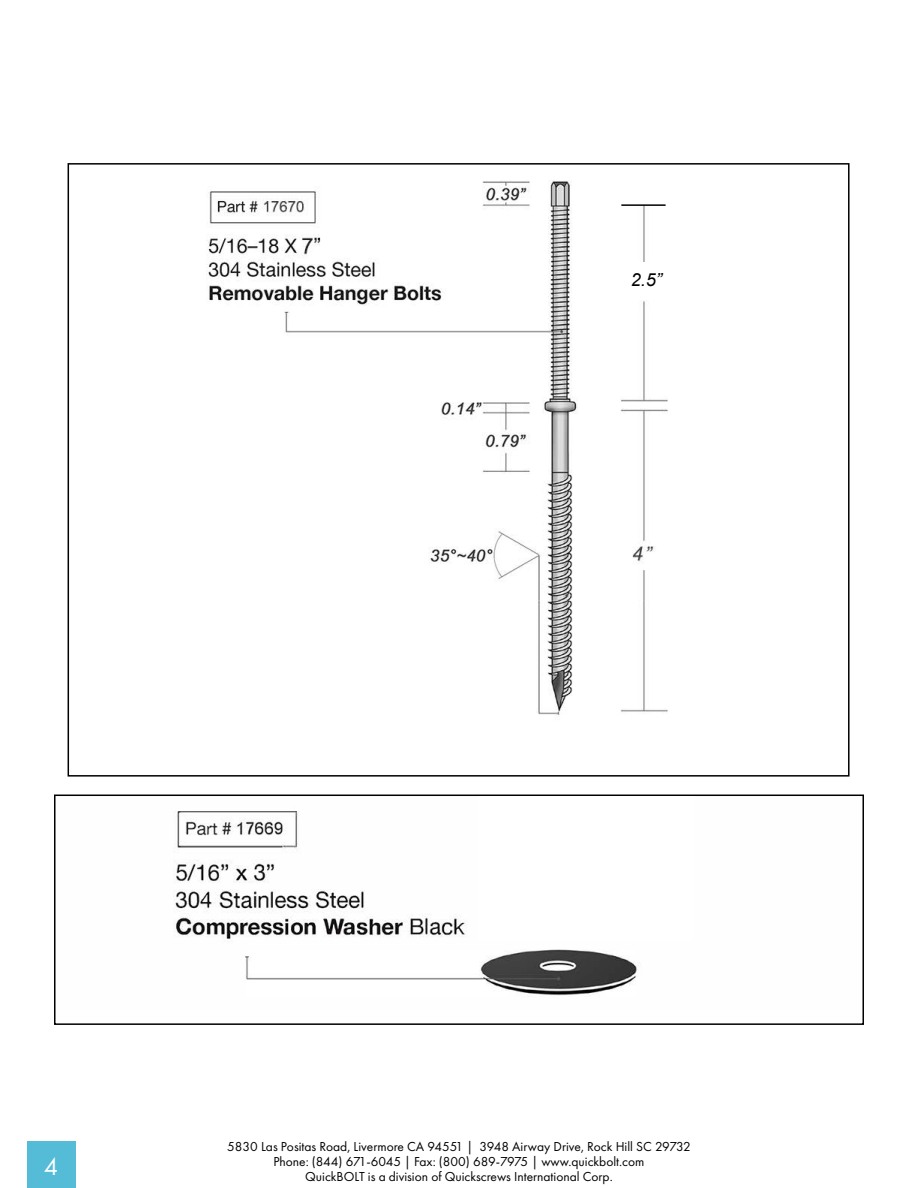
<style>
.page{position:relative;width:918px;height:1188px;background:#fff}
.page>*{position:absolute;margin:0;border:0;box-sizing:border-box;transform-origin:0 0}
.t1{font:25.5px "Futura PT";color:#fff}
.t2{font:italic 18px "Arial";color:#000}
.t3{font:13.5px/15px "Futura PT";color:#000;text-align:center}
</style>
<div class="page">
<div style="left:27px;top:1142px;width:48px;height:46px;background:#55bcd7"></div>
<img style="left:206px;top:180px;width:462px;height:535px">
<img style="left:173px;top:811px;width:464px;height:185px">
<div style="left:54px;top:795px;width:810px;height:230px;border:2px solid #000"></div>
<div style="left:478px;top:796px;width:216px;height:145px;background:#fff"></div>
<div style="left:583px;top:171px;width:126px;height:34px;background:#fff"></div>
<hr style="left:621px;top:204px;width:45px;height:2px;background:#000">
<div style="left:624px;top:262px;width:45px;height:35px;background:#fff"></div>
<h2 class="t2" style="left:631px;top:268px;width:33px">2.5”</h2>
<h1 class="t1" style="left:44px;top:1151px;width:16px">4</h1>
<p class="t3" style="left:227px;top:1139px;width:465px">5830 Las Positas Road, Livermore CA 94551 | 3948 Airway Drive, Rock Hill SC 29732<br>Phone: (844) 671-6045 | Fax: (800) 689-7975 | www.quickbolt.com</p>
<p class="t3" style="left:305px;top:1169px;width:309px">QuickBOLT is a division of Quickscrews International Corp.</p>
</div>
